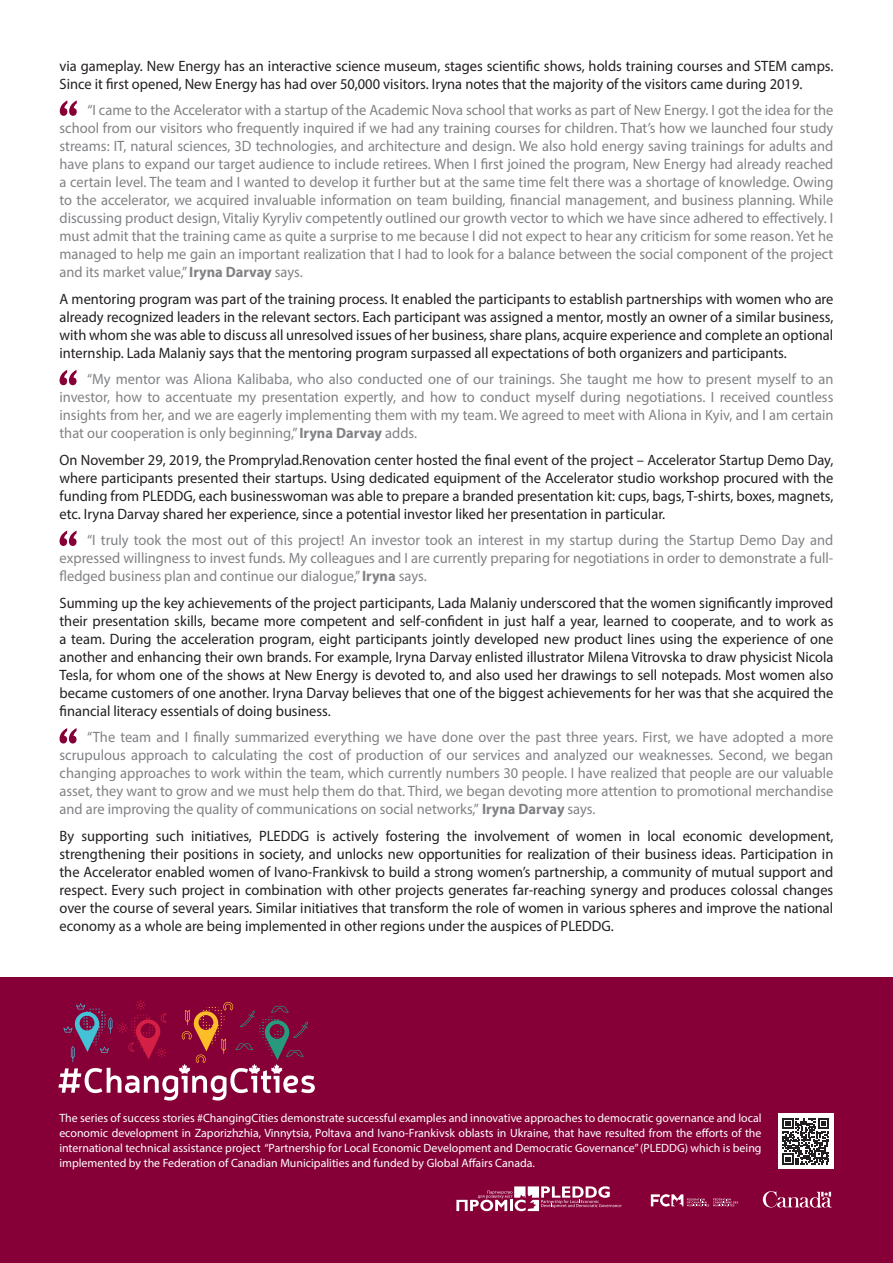
<style>
.page{position:relative;width:893px;height:1263px;background:#fff}
.page>*{position:absolute;margin:0;border:0;box-sizing:border-box;transform-origin:0 0}
.t1{font:15px/18px "Myriad Pro";color:#231f20;text-align:justify;scale:.96 1}
.t2{font:15px/18px "Myriad Pro";color:#808285;text-align:justify;scale:.96 1}
.t3{font:12px/15px "Myriad Pro";color:#fff;text-align:justify}
.s1{font-weight:700}
</style>
<div class="page">
<svg style="left:60px;top:530px;width:17px;height:16px"></svg>
<svg style="left:60px;top:728px;width:17px;height:15px"></svg>
<svg style="left:60px;top:370px;width:17px;height:15px"></svg>
<svg style="left:60px;top:100px;width:17px;height:16px"></svg>
<div style="left:0;top:978px;width:893px;height:285px;background:#860037"></div>
<svg style="left:763px;top:1191px;width:69px;height:17px"></svg>
<svg style="left:651px;top:1194px;width:87px;height:12px"></svg>
<svg style="left:456px;top:1186px;width:165px;height:25px"></svg>
<div style="left:778px;top:1113px;width:55px;height:55px;background:#fff"></div>
<svg style="left:59px;top:1000px;width:256px;height:100px"></svg>
<svg style="left:782px;top:1118px;width:47px;height:47px"></svg>
<p class="t1" style="left:60px;top:57px;width:808px">via gameplay. New Energy has an interactive science museum, stages scientific shows, holds training courses and STEM camps.<br>Since it first opened, New Energy has had over 50,000 visitors. Iryna notes that the majority of the visitors came during 2019.</p>
<p class="t2" style="left:60px;top:101px;width:808px;text-indent:28px">“I came to the Accelerator with a startup of the Academic Nova school that works as part of New Energy. I got the idea for the school from our visitors who frequently inquired if we had any training courses for children. That’s how we launched four study streams: IT, natural sciences, 3D technologies, and architecture and design. We also hold energy saving trainings for adults and have plans to expand our target audience to include retirees. When I first joined the program, New Energy had already reached a certain level. The team and I wanted to develop it further but at the same time felt there was a shortage of knowledge. Owing to the accelerator, we acquired invaluable information on team building, financial management, and business planning. While discussing product design, Vitaliy Kyryliv competently outlined our growth vector to which we have since adhered to effectively. I must admit that the training came as quite a surprise to me because I did not expect to hear any criticism for some reason. Yet he managed to help me gain an important realization that I had to look for a balance between the social component of the project and its market value,” <span class="s1">Iryna Darvay</span> says.</p>
<p class="t1" style="left:60px;top:290px;width:808px">A mentoring program was part of the training process. It enabled the participants to establish partnerships with women who are already recognized leaders in the relevant sectors. Each participant was assigned a mentor, mostly an owner of a similar business, with whom she was able to discuss all unresolved issues of her business, share plans, acquire experience and complete an optional internship. Lada Malaniy says that the mentoring program surpassed all expectations of both organizers and participants.</p>
<p class="t2" style="left:60px;top:370px;width:808px;text-indent:28px">“My mentor was Aliona Kalibaba, who also conducted one of our trainings. She taught me how to present myself to an investor, how to accentuate my presentation expertly, and how to conduct myself during negotiations. I received countless insights from her, and we are eagerly implementing them with my team. We agreed to meet with Aliona in Kyiv, and I am certain that our cooperation is only beginning,” <span class="s1">Iryna Darvay</span> adds.</p>
<p class="t1" style="left:60px;top:451px;width:808px">On November 29, 2019, the Promprylad.Renovation center hosted the final event of the project – Accelerator Startup Demo Day, where participants presented their startups. Using dedicated equipment of the Accelerator studio workshop procured with the funding from PLEDDG, each businesswoman was able to prepare a branded presentation kit: cups, bags, T-shirts, boxes, magnets, etc. Iryna Darvay shared her experience, since a potential investor liked her presentation in particular.</p>
<p class="t2" style="left:60px;top:531px;width:808px;text-indent:28px">“I truly took the most out of this project! An investor took an interest in my startup during the Startup Demo Day and expressed willingness to invest funds. My colleagues and I are currently preparing for negotiations in order to demonstrate a full&shy;fledged business plan and continue our dialogue,” <span class="s1">Iryna</span> says.</p>
<p class="t1" style="left:60px;top:594px;width:808px">Summing up the key achievements of the project participants, Lada Malaniy underscored that the women significantly improved their presentation skills, became more competent and self-confident in just half a year, learned to cooperate, and to work as a team. During the acceleration program, eight participants jointly developed new product lines using the experience of one another and enhancing their own brands. For example, Iryna Darvay enlisted illustrator Milena Vitrovska to draw physicist Nicola Tesla, for whom one of the shows at New Energy is devoted to, and also used her drawings to sell notepads. Most women also became customers of one another. Iryna Darvay believes that one of the biggest achievements for her was that she acquired the financial literacy essentials of doing business.</p>
<p class="t2" style="left:60px;top:728px;width:808px;text-indent:28px">“The team and I finally summarized everything we have done over the past three years. First, we have adopted a more scrupulous approach to calculating the cost of production of our services and analyzed our weaknesses. Second, we began changing approaches to work within the team, which currently numbers 30 people. I have realized that people are our valuable asset, they want to grow and we must help them do that. Third, we began devoting more attention to promotional merchandise and are improving the quality of communications on social networks,” <span class="s1">Iryna Darvay</span> says.</p>
<p class="t1" style="left:60px;top:827px;width:808px">By supporting such initiatives, PLEDDG is actively fostering the involvement of women in local economic development, strengthening their positions in society, and unlocks new opportunities for realization of their business ideas. Participation in the Accelerator enabled women of Ivano-Frankivsk to build a strong women’s partnership, a community of mutual support and respect. Every such project in combination with other projects generates far-reaching synergy and produces colossal changes over the course of several years. Similar initiatives that transform the role of women in various spheres and improve the national economy as a whole are being implemented in other regions under the auspices of PLEDDG.</p>
<p class="t3" style="left:59px;top:1110px;width:704px">The series of success stories #ChangingCities demonstrate successful examples and innovative approaches to democratic governance and local economic development in Zaporizhzhia, Vinnytsia, Poltava and Ivano-Frankivsk oblasts in Ukraine, that have resulted from the efforts of the international technical assistance project “Partnership for Local Economic Development and Democratic Governance” (PLEDDG) which is being implemented by the Federation of Canadian Municipalities and funded by Global Affairs Canada.</p>
</div>
